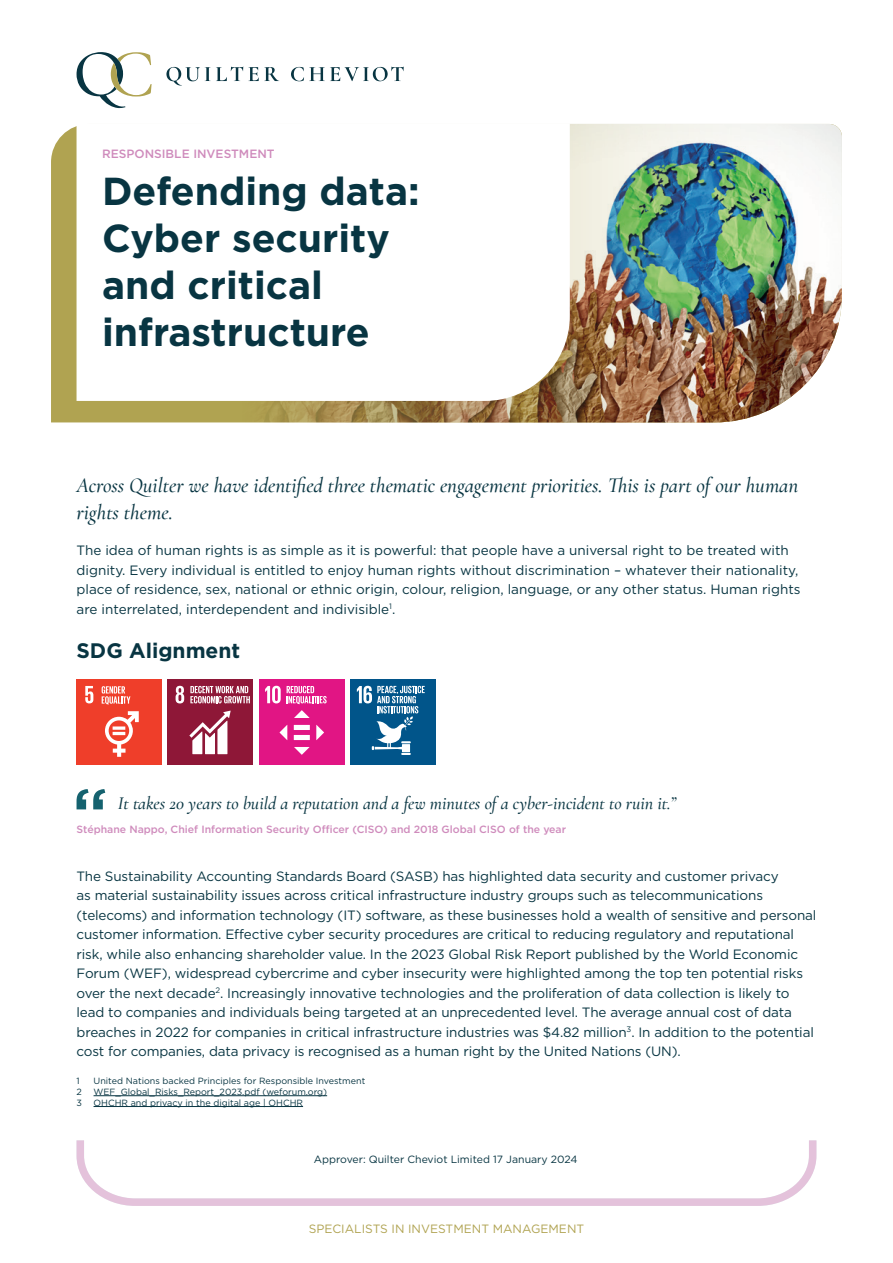
<style>
.page{position:relative;width:893px;height:1263px;background:#fff}
.page>*{position:absolute;margin:0;border:0;box-sizing:border-box;transform-origin:0 0}
.t1{font:700 39px/46.8px "Gotham";color:#083542}
.t2{font:italic 500 21px/27px "Cormorant Garamond";color:#083542}
.t3{font:700 21px "Gotham";color:#083542}
.t4{font:italic 500 18px "Cormorant Garamond";color:#083542}
.t5{font:13.5px/19.5px "Gotham";letter-spacing:-.01em;color:#083542}
.t6{font:12px "Gotham";color:#b0a351}
.t7{font:500 12px "Gotham";color:#cf8bbc}
.t8{font:500 10.5px "Gotham";color:#cf8bbc}
.t9{font:10.5px "Gotham";color:#083542}
.t10{font:9px "Gotham";color:#083542}
</style>
<div class="page">
<div style="left:51px;top:126px;width:188px;height:296px;background:#b0a351"></div>
<img style="left:239px;top:124px;width:603px;height:298px">
<svg style="left:77px;top:52px;width:75px;height:56px"></svg>
<svg style="left:166px;top:67px;width:44px;height:19px"></svg>
<svg style="left:216px;top:67px;width:63px;height:14px"></svg>
<svg style="left:291px;top:67px;width:113px;height:14px"></svg>
<svg style="left:77px;top:124px;width:493px;height:277px"></svg>
<div style="left:77px;top:679px;width:85px;height:85px;background:#ef3e2a"></div>
<svg style="left:105px;top:711px;width:34px;height:46px"></svg>
<svg style="left:85px;top:686px;width:8px;height:17px"></svg>
<svg style="left:102px;top:686px;width:28px;height:18px"></svg>
<div style="left:168px;top:679px;width:85px;height:85px;background:#8e1737"></div>
<svg style="left:189px;top:711px;width:42px;height:43px"></svg>
<svg style="left:176px;top:686px;width:8px;height:17px"></svg>
<svg style="left:190px;top:686px;width:60px;height:17px"></svg>
<div style="left:259px;top:679px;width:85px;height:85px;background:#e11584"></div>
<svg style="left:265px;top:686px;width:16px;height:17px"></svg>
<svg style="left:287px;top:686px;width:40px;height:18px"></svg>
<div style="left:294px;top:735px;width:16px;height:5px;background:#fff"></div>
<div style="left:294px;top:725px;width:16px;height:5px;background:#fff"></div>
<svg style="left:294px;top:710px;width:16px;height:8px"></svg>
<svg style="left:316px;top:725px;width:8px;height:15px"></svg>
<svg style="left:294px;top:747px;width:16px;height:8px"></svg>
<svg style="left:279px;top:725px;width:8px;height:15px"></svg>
<div style="left:351px;top:679px;width:85px;height:85px;background:#01558a"></div>
<svg style="left:357px;top:686px;width:68px;height:69px"></svg>
<svg style="left:77px;top:789px;width:28px;height:20px"></svg>
<hr style="left:94px;top:1095px;width:233px;height:1px;background:#083542">
<hr style="left:94px;top:1106px;width:209px;height:1px;background:#083542">
<svg style="left:76px;top:1140px;width:741px;height:66px"></svg>
<p class="t7" style="left:102px;top:146px;width:174px">RESPONSIBLE INVESTMENT</p>
<h1 class="t1" style="left:102px;top:168px;width:319px">Defending data:<br>Cyber security and critical infrastructure</h1>
<h2 class="t2" style="left:77px;top:472px;width:723px">Across Quilter we have identified three thematic engagement priorities. This is part of our human rights theme.</h2>
<p class="t5" style="left:77px;top:540px;width:725px">The idea of human rights is as simple as it is powerful: that people have a universal right to be treated with dignity. Every individual is entitled to enjoy human rights without discrimination – whatever their nationality, place of residence, sex, national or ethnic origin, colour, religion, language, or any other status. Human rights are interrelated, interdependent and indivisible<sup>1</sup>.</p>
<h2 class="t3" style="left:77px;top:636px;width:165px">SDG Alignment</h2>
<h3 class="t4" style="left:118px;top:793px;width:559px">It takes 20 years to build a reputation and a few minutes of a cyber-incident to ruin it.”</h3>
<p class="t8" style="left:77px;top:822px;width:491px">Stéphane Nappo, Chief Information Security Officer (CISO) and 2018 Global CISO of the year</p>
<p class="t5" style="left:77px;top:866px;width:741px">The Sustainability Accounting Standards Board (SASB) has highlighted data security and customer privacy<br>as material sustainability issues across critical infrastructure industry groups such as telecommunications (telecoms) and information technology (IT) software, as these businesses hold a wealth of sensitive and personal customer information. Effective cyber security procedures are critical to reducing regulatory and reputational risk, while also enhancing shareholder value. In the 2023 Global Risk Report published by the World Economic Forum (WEF), widespread cybercrime and cyber insecurity were highlighted among the top ten potential risks over the next decade<sup>2</sup>. Increasingly innovative technologies and the proliferation of data collection is likely to lead to companies and individuals being targeted at an unprecedented level. The average annual cost of data breaches in 2022 for companies in critical infrastructure industries was $4.82 million<sup>3</sup>. In addition to the potential cost for companies, data privacy is recognised as a human right by the United Nations (UN).</p>
<p class="t10" style="left:77px;top:1075px;width:5px">1</p>
<p class="t10" style="left:94px;top:1075px;width:273px">United Nations backed Principles for Responsible Investment</p>
<p class="t10" style="left:77px;top:1086px;width:7px">2</p>
<p class="t10" style="left:94px;top:1086px;width:235px">WEF_Global_Risks_Report_2023.pdf (weforum.org)</p>
<p class="t10" style="left:77px;top:1097px;width:7px">3</p>
<p class="t10" style="left:94px;top:1097px;width:211px">OHCHR and privacy in the digital age | OHCHR</p>
<p class="t9" style="left:314px;top:1153px;width:265px">Approver: Quilter Cheviot Limited 17 January 2024</p>
<p class="t6" style="left:309px;top:1221px;width:277px">SPECIALISTS IN INVESTMENT MANAGEMENT</p>
</div>
